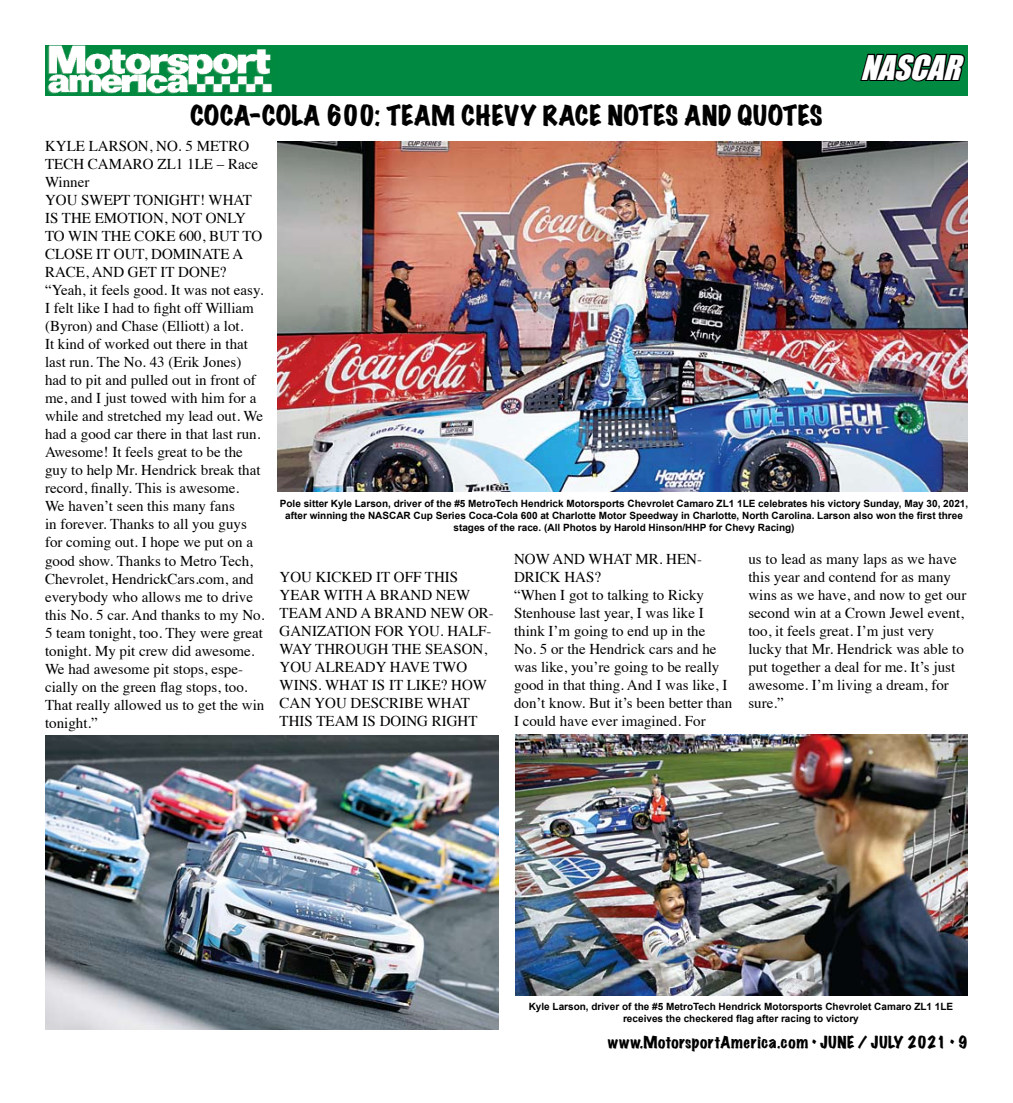
<style>
.page{position:relative;width:1013px;height:1103px;background:#fff}
.page>*{position:absolute;margin:0;border:0;box-sizing:border-box;transform-origin:0 0}
.t1{font:italic 31.25px "Impact";color:#fff}
.t2{font:expanded 25px "Marker Felt";color:#000}
.t3{font:15px/18px "Times";color:#000}
.t4{font:expanded 15px "Marker Felt";letter-spacing:.035em;color:#000}
.t5{font:700 10px/12px "Arial";color:#000;text-align:center}
</style>
<div class="page">
<div style="left:45px;top:45px;width:923px;height:51px;background:#008940"></div>
<svg style="left:860px;top:53px;width:105px;height:29px"></svg>
<img style="left:47px;top:45px;width:225px;height:49px">
<img style="left:45px;top:735px;width:453px;height:294px">
<img style="left:515px;top:734px;width:453px;height:261px">
<img style="left:278px;top:141px;width:690px;height:350px">
<h1 class="t1" style="left:860px;top:43px;width:113px">NASCAR</h1>
<h2 class="t2" style="left:190px;top:96px;width:634px">COCA-COLA 600: TEAM CHEVY RACE NOTES AND QUOTES</h2>
<p class="t3" style="left:45px;top:136px;width:221px">KYLE LARSON, NO. 5 METRO<br>TECH CAMARO ZL1 1LE – Race<br>Winner<br>YOU SWEPT TONIGHT! WHAT<br>IS THE EMOTION, NOT ONLY<br>TO WIN THE COKE 600, BUT TO<br>CLOSE IT OUT, DOMINATE A<br>RACE, AND GET IT DONE? “Yeah, it feels good. It was not easy.<br>I felt like I had to fight off William (Byron) and Chase (Elliott) a lot.<br>It kind of worked out there in that last run. The No. 43 (Erik Jones) had to pit and pulled out in front of me, and I just towed with him for a while and stretched my lead out. We had a good car there in that last run.<br>Awesome! It feels great to be the guy to help Mr. Hendrick break that record, finally. This is awesome.<br>We haven’t seen this many fans<br>in forever. Thanks to all you guys for coming out. I hope we put on a good show. Thanks to Metro Tech,<br>Chevrolet, HendrickCars.com, and everybody who allows me to drive this No. 5 car. And thanks to my No.<br>5 team tonight, too. They were great tonight. My pit crew did awesome.<br>We had awesome pit stops, espe&shy;cially on the green flag stops, too.<br>That really allowed us to get the win tonight.”</p>
<p class="t5" style="left:280px;top:497px;width:690px">Pole sitter Kyle Larson, driver of the #5 MetroTech Hendrick Motorsports Chevrolet Camaro ZL1 1LE celebrates his victory Sunday, May 30, 2021, after winning the NASCAR Cup Series Coca-Cola 600 at Charlotte Motor Speedway in Charlotte, North Carolina. Larson also won the first three stages of the race. (All Photos by Harold Hinson/HHP for Chevy Racing)</p>
<p class="t3" style="left:514px;top:549px;width:220px">NOW AND WHAT MR. HEN-<br>DRICK HAS?<br>“When I got to talking to Ricky<br>Stenhouse last year, I was like I think I’m going to end up in the<br>No. 5 or the Hendrick cars and he was like, you’re going to be really good in that thing. And I was like, I don’t know. But it’s been better than<br>I could have ever imagined. For</p>
<p class="t3" style="left:748px;top:549px;width:219px">us to lead as many laps as we have this year and contend for as many wins as we have, and now to get our second win at a Crown Jewel event, too, it feels great. I’m just very lucky that Mr. Hendrick was able to put together a deal for me. It’s just awesome. I’m living a dream, for sure.”</p>
<p class="t3" style="left:279px;top:567px;width:216px">YOU KICKED IT OFF THIS<br>YEAR WITH A BRAND NEW<br>TEAM AND A BRAND NEW OR-<br>GANIZATION FOR YOU. HALF-<br>WAY THROUGH THE SEASON,<br>YOU ALREADY HAVE TWO<br>WINS. WHAT IS IT LIKE? HOW<br>CAN YOU DESCRIBE WHAT<br>THIS TEAM IS DOING RIGHT</p>
<p class="t5" style="left:528px;top:1001px;width:426px">Kyle Larson, driver of the #5 MetroTech Hendrick Motorsports Chevrolet Camaro ZL1 1LE receives the checkered flag after racing to victory</p>
<p class="t4" style="left:607px;top:1030px;width:362px">www.MotorsportAmerica.com • JUNE / JULY 2021 • 9</p>
</div>
